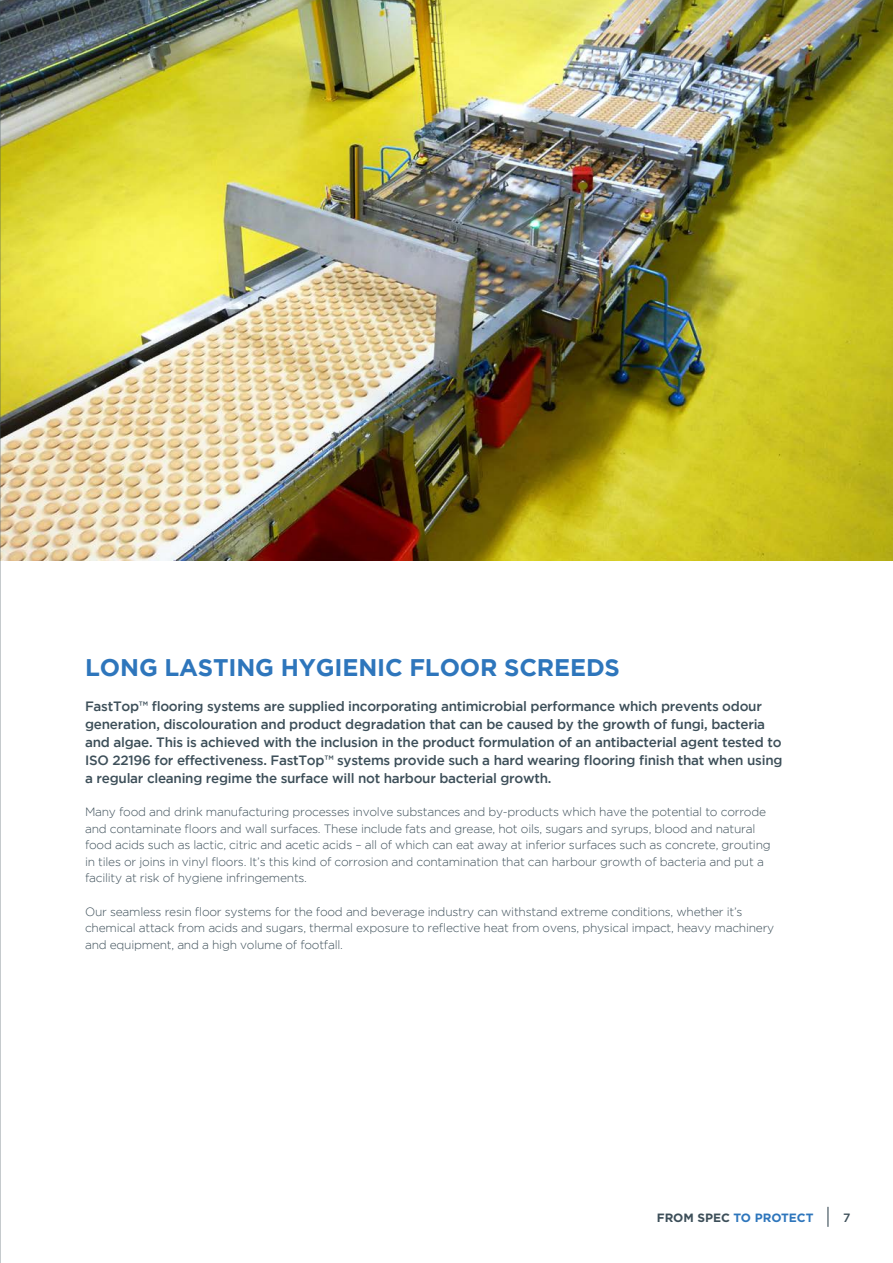
<style>
.page{position:relative;width:893px;height:1263px;background:#fff}
.page>*{position:absolute;margin:0;border:0;box-sizing:border-box;transform-origin:0 0}
.t1{font:700 24px "Gotham";letter-spacing:-.005em;color:#2e76bc}
.t2{font:500 13.5px/18px "Gotham";letter-spacing:-.02em;color:#3d4f59}
.t3{font:300 12px/16.5px "Gotham";letter-spacing:-.02em;color:#3d4f59}
.t4{font:700 12px "Gotham";color:#2e76bc}
.t5{font:500 12px "Gotham";color:#3d4f59}
.s1{color:#3d4f59}
</style>
<div class="page">
<img style="left:1px;top:0;width:892px;height:560px">
<svg style="left:827px;top:1207px;width:1px;height:20px"></svg>
<hr style="left:0;top:0;width:1px;height:1263px;background:#3d4f59">
<p class="t1" style="left:85px;top:653px;width:536px">LONG LASTING HYGIENIC FLOOR SCREEDS</p>
<p class="t2" style="left:85px;top:697px;width:699px">FastTop™ flooring systems are supplied incorporating antimicrobial performance which prevents odour generation, discolouration and product degradation that can be caused by the growth of fungi, bacteria and algae. This is achieved with the inclusion in the product formulation of an antibacterial agent tested to ISO 22196 for effectiveness. FastTop™ systems provide such a hard wearing flooring finish that when using a regular cleaning regime the surface will not harbour bacterial growth.</p>
<p class="t3" style="left:85px;top:804px;width:687px">Many food and drink manufacturing processes involve substances and by-products which have the potential to corrode and contaminate floors and wall surfaces. These include fats and grease, hot oils, sugars and syrups, blood and natural food acids such as lactic, citric and acetic acids – all of which can eat away at inferior surfaces such as concrete, grouting in tiles or joins in vinyl floors. It’s this kind of corrosion and contamination that can harbour growth of bacteria and put a facility at risk of hygiene infringements.</p>
<p class="t3" style="left:85px;top:903px;width:691px">Our seamless resin floor systems for the food and beverage industry can withstand extreme conditions, whether it’s chemical attack from acids and sugars, thermal exposure to reflective heat from ovens, physical impact, heavy machinery and equipment, and a high volume of footfall.</p>
<p class="t4" style="left:657px;top:1210px;width:158px"><span class="s1">FROM SPEC</span> TO PROTECT</p>
<p class="t5" style="left:843px;top:1210px;width:9px">7</p>
</div>
